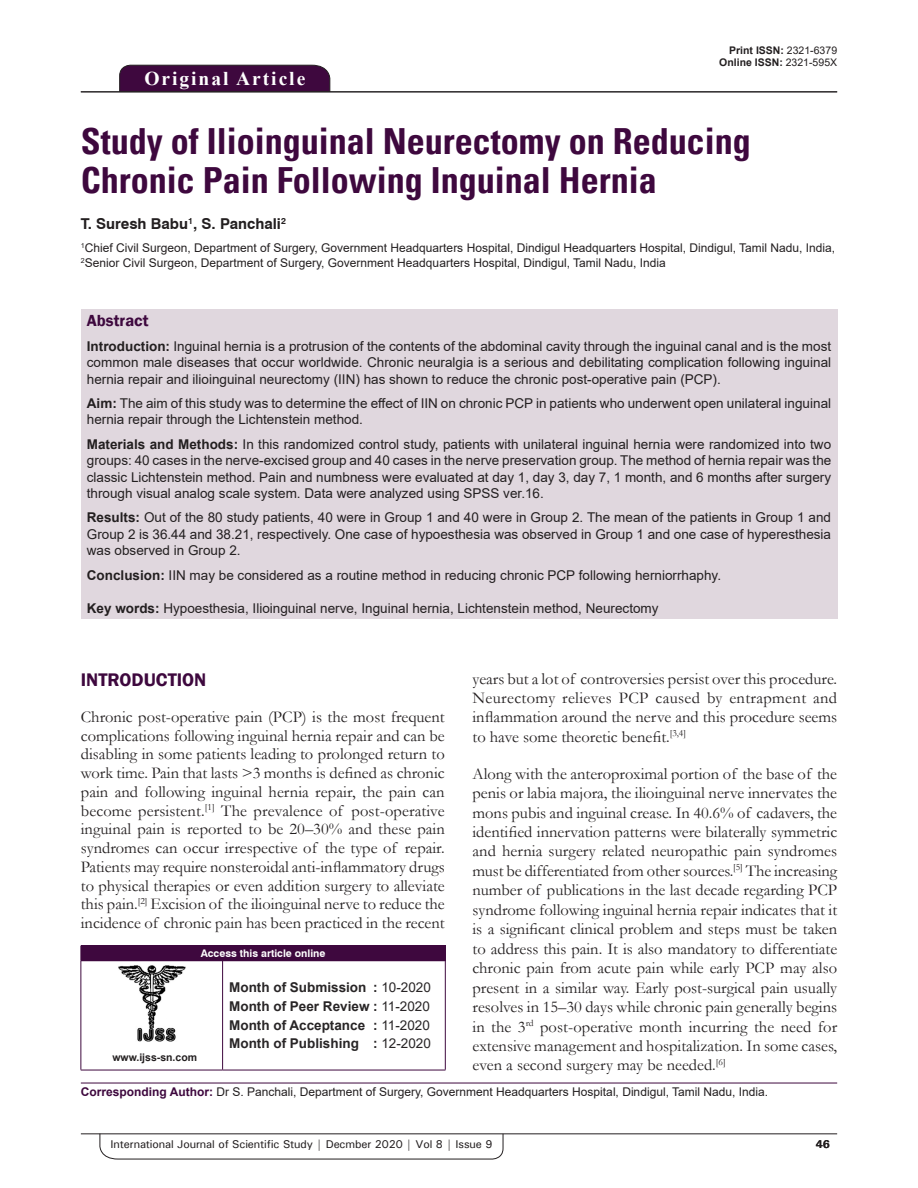
<style>
.page{position:relative;width:918px;height:1188px;background:#fff}
.page>*{position:absolute;margin:0;border:0;box-sizing:border-box;transform-origin:0 0}
.AT{font:700 condensed 36px/39px "Univers";color:#3e083e}
.AH{font:700 19.5px "Times New Roman";letter-spacing:.1em;color:#fff}
.t1{font:600 18.75px "Franklin Gothic";color:#3e083e}
.TX{font:16.5px/19.5px "Garamond";color:#231f20;text-align:justify}
.ABSH{font:600 16.5px "Franklin Gothic";color:#3e083e}
.AU{font:700 15px "Swiss 721 BT";color:#231f20}
.ABS{font:13.5px/16.2px "Arial";color:#231f20;text-align:justify}
.HIS{font:700 13.5px/18.8px "Arial";color:#282526;text-align:justify}
.KWD{font:13.5px "Arial";color:#231f20}
.AFF{font:12px/14.4px "Arial";color:#231f20}
.ADD{font:12px "Arial";color:#231f20}
.RF{font:500 11.25px "Univers";letter-spacing:-.01em;color:#231f20}
.t2{font:700 11.25px "Univers";color:#231f20}
.DOI{font:700 10.5px "Arial";color:#231f20}
.AAO{font:700 10.5px "Swiss 721 BT";color:#fff}
.Web{font:700 10.5px "Arial";color:#231f20}
.s1{font-weight:400}
.s2{font-weight:700}
.s3{font-weight:700;color:#3e083e}
</style>
<div class="page">
<hr style="left:81px;top:1134px;width:756px;height:1px;background:#231f20">
<svg style="left:100px;top:1133px;width:403px;height:26px"></svg>
<div style="left:119px;top:65px;width:211px;height:26px;background:#3e083e"></div>
<hr style="left:81px;top:91px;width:756px;height:1px;background:#231f20">
<div style="left:81px;top:309px;width:756px;height:310px;background:#e0d7de"></div>
<div style="left:81px;top:946px;width:364px;height:15px;background:#3e083e"></div>
<svg style="left:445px;top:946px;width:1px;height:14px"></svg>
<hr style="left:81px;top:961px;width:1px;height:109px;background:#3e083e">
<hr style="left:223px;top:960px;width:223px;height:1px;background:#3e083e">
<hr style="left:222px;top:961px;width:1px;height:109px;background:#3e083e">
<hr style="left:445px;top:961px;width:1px;height:109px;background:#3e083e">
<hr style="left:223px;top:1070px;width:223px;height:1px;background:#3e083e">
<hr style="left:81px;top:1070px;width:142px;height:1px;background:#3e083e">
<img style="left:118px;top:965px;width:68px;height:76px">
<hr style="left:81px;top:1083px;width:756px;height:1px;background:#3e083e">
<p class="AH" style="left:144px;top:64px;width:162px">Original Article</p>
<p class="DOI" style="left:729px;top:42px;width:109px">Print ISSN: <span class="s1">2321-6379</span></p>
<p class="DOI" style="left:719px;top:55px;width:119px">Online ISSN: <span class="s1">2321-595X</span></p>
<p class="AT" style="left:81px;top:122px;width:672px">Study of Ilioinguinal Neurectomy on Reducing<br>Chronic Pain Following Inguinal Hernia</p>
<p class="AU" style="left:81px;top:215px;width:207px">T. Suresh Babu<sup>1</sup>, S. Panchali<sup>2</sup></p>
<p class="AFF" style="left:81px;top:241px;width:756px"><sup>1</sup>Chief Civil Surgeon, Department of Surgery, Government Headquarters Hospital, Dindigul Headquarters Hospital, Dindigul, Tamil Nadu, India,<br><sup>2</sup>Senior Civil Surgeon, Department of Surgery, Government Headquarters Hospital, Dindigul, Tamil Nadu, India</p>
<p class="ABSH" style="left:87px;top:311px;width:63px">Abstract</p>
<p class="ABS" style="left:87px;top:338px;width:746px"><span class="s2">Introduction:</span> Inguinal hernia is a protrusion of the contents of the abdominal cavity through the inguinal canal and is the most common male diseases that occur worldwide. Chronic neuralgia is a serious and debilitating complication following inguinal hernia repair and ilioinguinal neurectomy (IIN) has shown to reduce the chronic post-operative pain (PCP).</p>
<p class="ABS" style="left:87px;top:395px;width:746px"><span class="s2">Aim:</span> The aim of this study was to determine the effect of IIN on chronic PCP in patients who underwent open unilateral inguinal hernia repair through the Lichtenstein method.</p>
<p class="ABS" style="left:87px;top:436px;width:746px"><span class="s2">Materials and Methods:</span> In this randomized control study, patients with unilateral inguinal hernia were randomized into two groups: 40 cases in the nerve-excised group and 40 cases in the nerve preservation group. The method of hernia repair was the classic Lichtenstein method. Pain and numbness were evaluated at day 1, day 3, day 7, 1 month, and 6 months after surgery through visual analog scale system. Data were analyzed using SPSS ver.16.</p>
<p class="ABS" style="left:87px;top:510px;width:746px"><span class="s2">Results:</span> Out of the 80 study patients, 40 were in Group 1 and 40 were in Group 2. The mean of the patients in Group 1 and Group 2 is 36.44 and 38.21, respectively. One case of hypoesthesia was observed in Group 1 and one case of hyperesthesia was observed in Group 2.</p>
<p class="ABS" style="left:87px;top:567px;width:636px"><span class="s2">Conclusion:</span> IIN may be considered as a routine method in reducing chronic PCP following herniorrhaphy.</p>
<p class="KWD" style="left:87px;top:599px;width:573px"><span class="s2">Key words:</span> Hypoesthesia, Ilioinguinal nerve, Inguinal hernia, Lichtenstein method, Neurectomy</p>
<p class="TX" style="left:473px;top:668px;width:366px">years but a lot of controversies persist over this procedure.<br>Neurectomy relieves PCP caused by entrapment and inflammation around the nerve and this procedure seems to have some theoretic benefit.<sup>[3,4]</sup></p>
<p class="TX" style="left:473px;top:763px;width:366px">Along with the anteroproximal portion of the base of the penis or labia majora, the ilioinguinal nerve innervates the mons pubis and inguinal crease. In 40.6% of cadavers, the identified innervation patterns were bilaterally symmetric and hernia surgery related neuropathic pain syndromes must be differentiated from other sources.<sup>[5]</sup> The increasing number of publications in the last decade regarding PCP syndrome following inguinal hernia repair indicates that it is a significant clinical problem and steps must be taken to address this pain. It is also mandatory to differentiate chronic pain from acute pain while early PCP may also present in a similar way. Early post-surgical pain usually resolves in 15–30 days while chronic pain generally begins in the 3<sup>rd</sup> post-operative month incurring the need for extensive management and hospitalization. In some cases, even a second surgery may be needed.<sup>[6]</sup></p>
<h1 class="t1" style="left:81px;top:668px;width:127px">INTRODUCTION</h1>
<p class="TX" style="left:81px;top:707px;width:365px;line-height:18.8px">Chronic post-operative pain (PCP) is the most frequent complications following inguinal hernia repair and can be disabling in some patients leading to prolonged return to work time. Pain that lasts &gt;3 months is defined as chronic pain and following inguinal hernia repair, the pain can become persistent.<sup>[1]</sup> The prevalence of post-operative inguinal pain is reported to be 20–30% and these pain syndromes can occur irrespective of the type of repair.<br>Patients may require nonsteroidal anti-inflammatory drugs to physical therapies or even addition surgery to alleviate this pain.<sup>[2]</sup> Excision of the ilioinguinal nerve to reduce the incidence of chronic pain has been practiced in the recent</p>
<p class="AAO" style="left:201px;top:947px;width:126px">Access this article online</p>
<p class="HIS" style="left:229px;top:978px;width:203px">Month of Submission : <span class="s1">10-2020<br></span>Month of Peer Review : <span class="s1">11-2020<br></span>Month of Acceptance : <span class="s1">11-2020<br></span>Month of Publishing : <span class="s1">12-2020</span></p>
<p class="ADD" style="left:81px;top:1084px;width:689px"><span class="s3">Corresponding Author:</span> Dr S. Panchali, Department of Surgery, Government Headquarters Hospital, Dindigul, Tamil Nadu, India.</p>
<p class="Web" style="left:112px;top:1050px;width:86px">www.ijss-sn.com</p>
<p class="RF" style="left:111px;top:1137px;width:383px">International Journal of Scientific Study | Decmber 2020 | Vol 8 | Issue 9</p>
<p class="t2" style="left:816px;top:1137px;width:16px">46</p>
</div>
